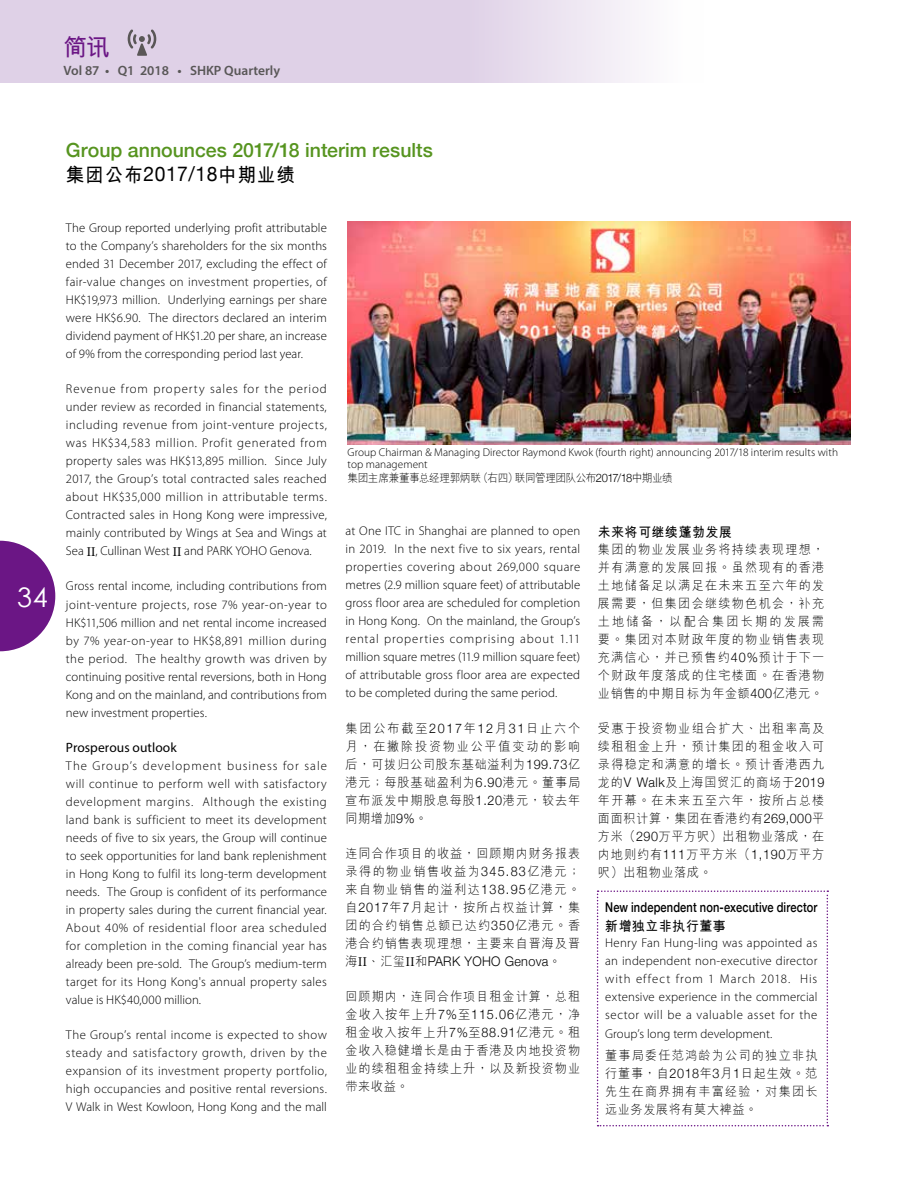
<style>
.page{position:relative;width:902px;height:1191px;background:#fff}
.page>*{position:absolute;margin:0;border:0;box-sizing:border-box;transform-origin:0 0}
.t1{font:27px "Century Gothic";color:#fff}
.t2{font:700 24px "M Hei HKS";color:#6b1685}
.t3{font:500 19.5px "Helvetica Neue";color:#56941f}
.t4{font:700 19.5px "M Hei HKS";letter-spacing:.05em;color:#000;scale:.95 1}
.t5{font:500 13.5px "Helvetica Neue";letter-spacing:.01em;color:#000;scale:.82 1}
.t6{font:600 13.5px "Myriad Pro";color:#595757}
.t7{font:700 13.5px "M Hei HKS";letter-spacing:.05em;color:#000;scale:.95 1}
.t8{font:13.5px "Myriad Pro";letter-spacing:.005em;color:#000}
.t9{font:300 13.2px "Helvetica Neue";letter-spacing:.025em;color:#000;scale:.95 1}
.t10{font:300 12.75px/18px "Myriad Pro";letter-spacing:.005em;color:#000;text-align:justify}
.t11{font:300 12.75px/18px "M Hei HKS";letter-spacing:.08em;color:#000;text-align:justify;scale:.95 1}
.t12{font:300 11.25px/12px "Myriad Pro";letter-spacing:.005em;color:#000}
.t13{font:300 11.25px "M Hei HKS";letter-spacing:-.045em;color:#000;scale:.95 1}
.s1{font-family:"Helvetica Neue";font-weight:400;font-size:20.25px}
.s2{font-family:"Book Antiqua";font-weight:400}
.s3{font-family:"Helvetica Neue";font-size:11.7px}
.s4{font-family:"Helvetica Neue";font-size:13.2px}
.s5{font-family:"M Hei HKS";font-size:12.75px}
.s6{font-family:"Book Antiqua";font-weight:400;font-size:12.75px}
</style>
<div class="page">
<svg style="left:596px;top:890px;width:232px;height:236px"></svg>
<img style="left:347px;top:222px;width:503px;height:222px">
<svg style="left:0;top:541px;width:55px;height:110px"></svg>
<svg style="left:0;top:0;width:639px;height:83px;background:#e2d5e9"></svg>
<svg style="left:128px;top:29px;width:28px;height:27px"></svg>
<h2 class="t2" style="left:63px;top:30px;width:48px">簡訊</h2>
<p class="t6" style="left:63px;top:61px;width:218px">Vol 87 • Q1 2018 • SHKP Quarterly</p>
<h1 class="t1" style="left:17px;top:581px;width:32px">34</h1>
<h3 class="t3" style="left:66px;top:134px;width:368px">Group announces 2017/18 interim results</h3>
<h3 class="t4" style="left:66px;top:160px;width:243px">集團公布<span class="s1">2017/18</span>中期業績</h3>
<p class="t10" style="left:66px;top:219px;width:262px">The Group reported underlying profit attributable to the Company’s shareholders for the six months ended 31 December 2017, excluding the effect of fair-value changes on investment properties, of HK$19,973 million. Underlying earnings per share were HK$6.90. The directors declared an interim dividend payment of HK$1.20 per share, an increase of 9% from the corresponding period last year.</p>
<p class="t10" style="left:66px;top:380px;width:262px">Revenue from property sales for the period under review as recorded in financial statements, including revenue from joint-venture projects, was HK$34,583 million. Profit generated from property sales was HK$13,895 million. Since July 2017, the Group’s total contracted sales reached about HK$35,000 million in attributable terms.<br>Contracted sales in Hong Kong were impressive, mainly contributed by Wings at Sea and Wings at Sea <span class="s2">II</span>, Cullinan West <span class="s2">II</span> and PARK YOHO Genova.</p>
<p class="t10" style="left:66px;top:577px;width:262px">Gross rental income, including contributions from joint-venture projects, rose 7% year-on-year to HK$11,506 million and net rental income increased by 7% year-on-year to HK$8,891 million during the period. The healthy growth was driven by continuing positive rental reversions, both in Hong Kong and on the mainland, and contributions from new investment properties.</p>
<p class="t8" style="left:66px;top:739px;width:112px">Prosperous outlook</p>
<p class="t10" style="left:66px;top:756px;width:262px">The Group’s development business for sale will continue to perform well with satisfactory development margins. Although the existing land bank is sufficient to meet its development needs of five to six years, the Group will continue to seek opportunities for land bank replenishment in Hong Kong to fulfil its long-term development needs. The Group is confident of its performance in property sales during the current financial year.<br>About 40% of residential floor area scheduled for completion in the coming financial year has already been pre-sold. The Group’s medium-term target for its Hong Kong's annual property sales value is HK$40,000 million.</p>
<p class="t10" style="left:66px;top:1025px;width:262px">The Group’s rental income is expected to show steady and satisfactory growth, driven by the expansion of its investment property portfolio, high occupancies and positive rental reversions.<br>V Walk in West Kowloon, Hong Kong and the mall</p>
<p class="t12" style="left:347px;top:446px;width:492px">Group Chairman &amp; Managing Director Raymond Kwok (fourth right) announcing 2017/18 interim results with top management</p>
<p class="t13" style="left:347px;top:470px;width:344px">集團主席兼董事總經理郭炳聯（右四）聯同管理團隊公布<span class="s3">2017/18</span>中期業績</p>
<p class="t10" style="left:345px;top:522px;width:236px">at One ITC in Shanghai are planned to open in 2019. In the next five to six years, rental properties covering about 269,000 square metres (2.9 million square feet) of attributable gross floor area are scheduled for completion in Hong Kong. On the mainland, the Group’s rental properties comprising about 1.11 million square metres (11.9 million square feet) of attributable gross floor area are expected to be completed during the same period.</p>
<p class="t11" style="left:345px;top:719px;width:248px">集團公布截至<span class="s4">2017</span>年<span class="s4">12</span>月<span class="s4">31</span>日止六個月，在撇除投資物業公平值變動的影響後，可撥歸公司股東基礎溢利為<span class="s4">199.73</span>億港元；每股基礎盈利為<span class="s4">6.90</span>港元。董事局宣布派發中期股息每股<span class="s4">1.20</span>港元，較去年同期增加<span class="s4">9%</span>。</p>
<p class="t11" style="left:345px;top:844px;width:248px">連同合作項目的收益，回顧期內財務報表錄得的物業銷售收益為<span class="s4">345.83</span>億港元；來自物業銷售的溢利達<span class="s4">138.95</span>億港元。自<span class="s4">2017</span>年<span class="s4">7</span>月起計，按所佔權益計算，集團的合約銷售總額已達約<span class="s4">350</span>億港元。香港合約銷售表現理想，主要來自晉海及晉</p>
<p class="t9" style="left:345px;top:950px;width:228px"><span class="s5">海</span><span class="s6">II</span><span class="s5">、匯璽</span><span class="s6">II</span><span class="s5">和</span>PARK YOHO Genova<span class="s5">。</span></p>
<p class="t11" style="left:345px;top:987px;width:248px">回顧期內，連同合作項目租金計算，總租金收入按年上升<span class="s4">7%</span>至<span class="s4">115.06</span>億港元，淨租金收入按年上升<span class="s4">7%</span>至<span class="s4">88.91</span>億港元。租金收入穩健增長是由於香港及內地投資物業的續租租金持續上升，以及新投資物業帶來收益。</p>
<p class="t7" style="left:598px;top:522px;width:143px">未來將可繼續蓬勃發展</p>
<p class="t11" style="left:598px;top:540px;width:240px">集團的物業發展業務將持續表現理想，並有滿意的發展回報。雖然現有的香港土地儲備足以滿足在未來五至六年的發展需要，但集團會繼續物色機會，補充土地儲備，以配合集團長期的發展需要。集團對本財政年度的物業銷售表現充滿信心，並已預售約<span class="s4">40%</span>預計於下一個財政年度落成的住宅樓面。在香港物業銷售的中期目標為年金額<span class="s4">400</span>億港元。</p>
<p class="t11" style="left:598px;top:719px;width:240px">受惠於投資物業組合擴大、出租率高及續租租金上升，預計集團的租金收入可錄得穩定和滿意的增長。預計香港西九龍的<span class="s4">V Walk</span>及上海國貿匯的商場於<span class="s4">2019</span>年開幕。在未來五至六年，按所佔總樓面面積計算，集團在香港約有<span class="s4">269,000</span>平方米（<span class="s4">290</span>萬平方呎）出租物業落成，在內地則約有<span class="s4">111</span>萬平方米（<span class="s4">1,190</span>萬平方呎）出租物業落成。</p>
<p class="t5" style="left:605px;top:896px;width:260px">New independent non-executive director</p>
<p class="t7" style="left:605px;top:916px;width:128px">新增獨立非執行董事</p>
<p class="t10" style="left:605px;top:934px;width:214px">Henry Fan Hung-ling was appointed as an independent non-executive director with effect from 1 March 2018. His extensive experience in the commercial sector will be a valuable asset for the Group’s long term development.</p>
<p class="t11" style="left:605px;top:1046px;width:225px">董事局委任范鴻齡為公司的獨立非執行董事，自<span class="s4">2018</span>年<span class="s4">3</span>月<span class="s4">1</span>日起生效。范先生在商界擁有豐富經驗，對集團長遠業務發展將有莫大裨益。</p>
</div>
